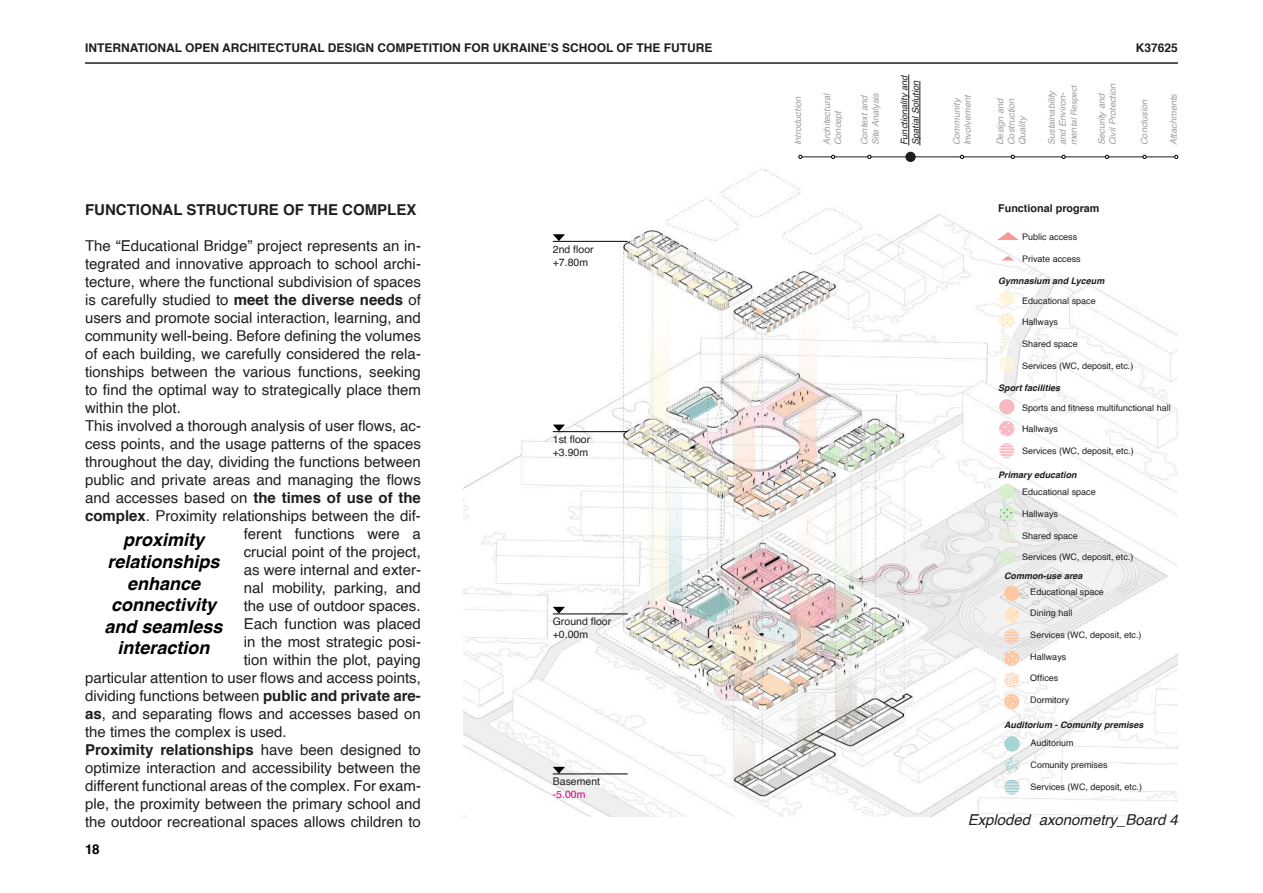
<style>
.page{position:relative;width:1263px;height:893px;background:#fff}
.page>*{position:absolute;margin:0;border:0;box-sizing:border-box;transform-origin:0 0}
.t1{font:italic 700 18px/21.6px "Helvetica";color:#000;text-align:center}
.t2{font:15px/18px "Helvetica";color:#1d1e1f;text-align:justify}
.t3{font:15px "Helvetica 2";color:#1d1e1f}
.t4{font:15px "Helvetica Bold 2";color:#1d1e1f}
.t5{font:700 15px "Helvetica";color:#1d1e1f}
.t6{font:italic 15px "Helvetica";color:#1d1e1f}
.t7{font:700 13.5px "Helvetica";color:#000}
.t8{font:700 12px "Helvetica";color:#1d1e1f}
.t9{font:10.8px "Helvetica Bold 2";color:#1d1e1f}
.t10{font:10.5px "Helvetica 2";color:#1d1e1f}
.t11{font:10.5px "Helvetica";color:#1d1e1f}
.t12{font:10.5px "Helvetica";color:#e5007f}
.t13{font:italic 9.3px/11.1px "Helvetica";color:#9e9e9e}
.t14{font:italic 9.3px/11.1px "Helvetica";color:#1d1e1f}
.t15{font:9px "Helvetica";color:#1d1e1f}
.t16{font:italic 700 9px "Helvetica";color:#1d1e1f}
.t17{font:9px "Helvetica 2";color:#1d1e1f}
.t18{font:italic 8.4px "Helvetica";color:#9e9e9e}
.s1{font-weight:700}
.s2{font-family:"Helvetica"}
.s3{font-family:"Helvetica Bold 2"}
.s4{font-family:"Helvetica";font-weight:700}
.s5{font-size:9.3px}
</style>
<div class="page">
<hr style="left:85px;top:62px;width:1093px;height:2px;background:#1d1e1f">
<div style="left:905px;top:152px;width:11px;height:10px;background:#1d1e1f;border-radius:50%"></div>
<hr style="left:799px;top:157px;width:377px;height:1px;background:#1d1e1f">
<svg style="left:798px;top:155px;width:4px;height:4px"></svg>
<svg style="left:831px;top:155px;width:4px;height:4px"></svg>
<svg style="left:867px;top:155px;width:4px;height:4px"></svg>
<svg style="left:960px;top:155px;width:4px;height:4px"></svg>
<svg style="left:1011px;top:155px;width:4px;height:4px"></svg>
<svg style="left:1105px;top:155px;width:4px;height:4px"></svg>
<svg style="left:1142px;top:155px;width:4px;height:4px"></svg>
<svg style="left:1174px;top:155px;width:4px;height:4px"></svg>
<hr style="left:908px;top:75px;width:1px;height:70px;background:#1d1e1f">
<hr style="left:919px;top:81px;width:1px;height:64px;background:#1d1e1f">
<img style="left:463px;top:169px;width:715px;height:647px">
<hr style="left:553px;top:614px;width:74px;height:1px;background:#000">
<svg style="left:553px;top:607px;width:12px;height:7px"></svg>
<hr style="left:553px;top:431px;width:74px;height:1px;background:#000">
<svg style="left:553px;top:425px;width:12px;height:6px"></svg>
<hr style="left:553px;top:241px;width:74px;height:1px;background:#000">
<svg style="left:553px;top:234px;width:12px;height:7px"></svg>
<hr style="left:553px;top:774px;width:74px;height:1px;background:#000">
<svg style="left:553px;top:767px;width:12px;height:7px"></svg>
<div style="left:999px;top:291px;width:15px;height:15px;background:#fff5db;border-radius:50%"></div>
<svg style="left:999px;top:313px;width:15px;height:15px"></svg>
<svg style="left:999px;top:334px;width:15px;height:16px"></svg>
<svg style="left:999px;top:356px;width:15px;height:15px"></svg>
<div style="left:999px;top:484px;width:15px;height:15px;background:#d6f0cc;border-radius:50%"></div>
<svg style="left:999px;top:506px;width:15px;height:15px"></svg>
<svg style="left:999px;top:528px;width:16px;height:37px"></svg>
<div style="left:999px;top:399px;width:15px;height:15px;background:#f7bac2;border-radius:50%"></div>
<svg style="left:999px;top:421px;width:15px;height:15px"></svg>
<svg style="left:999px;top:443px;width:15px;height:15px"></svg>
<div style="left:1004px;top:586px;width:15px;height:15px;background:#ffc7a3;border-radius:50%"></div>
<svg style="left:1004px;top:607px;width:15px;height:16px"></svg>
<svg style="left:1004px;top:629px;width:17px;height:36px"></svg>
<svg style="left:1004px;top:672px;width:15px;height:15px"></svg>
<svg style="left:1004px;top:694px;width:15px;height:14px"></svg>
<div style="left:1004px;top:736px;width:15px;height:15px;background:#a6d4d4;border-radius:50%"></div>
<svg style="left:1004px;top:758px;width:15px;height:15px"></svg>
<svg style="left:1004px;top:779px;width:15px;height:16px"></svg>
<svg style="left:997px;top:232px;width:22px;height:8px"></svg>
<svg style="left:1001px;top:256px;width:13px;height:4px"></svg>
<p class="t8" style="left:85px;top:38px;width:629px">INTERNATIONAL OPEN ARCHITECTURAL DESIGN COMPETITION FOR UKRAINE’S SCHOOL OF THE FUTURE</p>
<p class="t8" style="left:1136px;top:38px;width:44px">K37625</p>
<p class="t5" style="left:85px;top:198px;width:333px">FUNCTIONAL STRUCTURE OF THE COMPLEX</p>
<p class="t2" style="left:85px;top:238px;width:337px">The “Educational Bridge” project represents an in&shy;tegrated and innovative approach to school archi&shy;tecture, where the functional subdivision of spaces is carefully studied to <span class="s1">meet the diverse needs</span> of users and promote social interaction, learning, and</p>
<p class="t3" style="left:85px;top:325px;width:337px">community well-being. Before defining the volumes</p>
<p class="t2" style="left:85px;top:346px;width:337px">of each building, we carefully considered the rela&shy;tionships between the various functions, seeking</p>
<p class="t3" style="left:85px;top:379px;width:337px">to find the optimal way to strategically place them</p>
<p class="t2" style="left:85px;top:400px;width:97px">within the plot.</p>
<p class="t3" style="left:85px;top:415px;width:337px">This involved a thorough analysis of user flows, ac<span class="s2">-</span></p>
<p class="t2" style="left:85px;top:436px;width:337px">cess points, and the usage patterns of the spaces throughout the day, dividing the functions between</p>
<p class="t3" style="left:85px;top:469px;width:337px">public and private areas and managing the flows</p>
<p class="t2" style="left:85px;top:490px;width:337px;text-align:right">and accesses based on <span class="s3">the times of use of the complex</span>. Proximity relationships between the dif&shy;ferent functions were a<br>crucial point of the project,<br>as were internal and exter-<br>nal mobility, parking, and<br>the use of outdoor spaces.<br>Each function was placed<br>in the most strategic posi-<br>tion within the plot, paying</p>
<p class="t3" style="left:85px;top:667px;width:337px">particular attention to user flows and access points,</p>
<p class="t2" style="left:85px;top:688px;width:337px">dividing functions between <span class="s3">public and private are</span><span class="s1">-</span></p>
<p class="t3" style="left:85px;top:703px;width:337px"><span class="s4">as</span>, and separating flows and accesses based on</p>
<p class="t2" style="left:85px;top:724px;width:203px">the times the complex is used.</p>
<p class="t4" style="left:85px;top:738px;width:337px">Proximity relationships <span class="s2">have been designed to</span></p>
<p class="t2" style="left:85px;top:760px;width:337px">optimize interaction and accessibility between the different functional areas of the complex. For exam&shy;ple, the proximity between the primary school and the outdoor recreational spaces allows children to</p>
<p class="t1" style="left:105px;top:529px;width:120px">proximity relationships enhance connectivity and seamless interaction</p>
<p class="t7" style="left:85px;top:839px;width:16px">18</p>
<p class="t10" style="left:553px;top:241px;width:42px">2nd floor</p>
<p class="t11" style="left:553px;top:254px;width:37px">+7.80m</p>
<p class="t10" style="left:553px;top:431px;width:39px">1st floor</p>
<p class="t11" style="left:553px;top:444px;width:37px">+3.90m</p>
<p class="t10" style="left:553px;top:614px;width:60px">Ground floor</p>
<p class="t11" style="left:553px;top:626px;width:37px">+0.00m</p>
<p class="t11" style="left:553px;top:774px;width:49px">Basement</p>
<p class="t12" style="left:553px;top:786px;width:34px">-5.00m</p>
<p class="t14" style="left:899px;top:145px;width:72px;rotate:-90deg">Functionality and<br>Spatial Solution</p>
<p class="t13" style="left:951px;top:145px;width:52px;rotate:-90deg">Community<br>Involvement</p>
<p class="t13" style="left:1096px;top:145px;width:63px;rotate:-90deg">Security and<br>Civil Protection</p>
<p class="t13" style="left:792px;top:145px;width:50px;rotate:-90deg">Introduction</p>
<p class="t13" style="left:821px;top:145px;width:54px;rotate:-90deg">Architectural<br>Concept</p>
<p class="t13" style="left:859px;top:145px;width:54px;rotate:-90deg">Context and<br>Site Analysis</p>
<p class="t13" style="left:995px;top:145px;width:49px;text-align:justify;rotate:-90deg">Design and Costruction Quality</p>
<p class="t13" style="left:1046px;top:145px;width:57px;rotate:-90deg">Sustainability and Environ-</p>
<p class="t18" style="left:1067px;top:145px;width:62px;rotate:-90deg"><span class="s5">men</span>tal Respect</p>
<p class="t9" style="left:998px;top:200px;width:103px">Functional program</p>
<p class="t15" style="left:1022px;top:230px;width:57px">Public access</p>
<p class="t15" style="left:1022px;top:252px;width:60px">Private access</p>
<p class="t16" style="left:998px;top:273px;width:108px">Gymnasium and Lyceum</p>
<p class="t13" style="left:1139px;top:145px;width:47px;rotate:-90deg">Conclusion</p>
<p class="t13" style="left:1168px;top:145px;width:53px;rotate:-90deg">Attachments</p>
<p class="t15" style="left:1022px;top:294px;width:75px">Educational space</p>
<p class="t15" style="left:1022px;top:315px;width:37px">Hallways</p>
<p class="t15" style="left:1022px;top:337px;width:57px">Shared space</p>
<p class="t15" style="left:1022px;top:359px;width:113px">Services (WC, deposit, etc.)</p>
<p class="t16" style="left:998px;top:380px;width:64px">Sport facilities</p>
<p class="t17" style="left:1022px;top:401px;width:150px">Sports and fitness multifunctional hall</p>
<p class="t15" style="left:1022px;top:422px;width:37px">Hallways</p>
<p class="t15" style="left:1022px;top:444px;width:113px">Services (WC, deposit, etc.)</p>
<p class="t16" style="left:998px;top:468px;width:80px">Primary education</p>
<p class="t15" style="left:1022px;top:485px;width:75px">Educational space</p>
<p class="t15" style="left:1022px;top:507px;width:37px">Hallways</p>
<p class="t15" style="left:1022px;top:528px;width:57px">Shared space</p>
<p class="t15" style="left:1022px;top:550px;width:113px">Services (WC, deposit, etc.)</p>
<p class="t16" style="left:1004px;top:568px;width:80px">Common-use area</p>
<p class="t15" style="left:1030px;top:585px;width:75px">Educational space</p>
<p class="t15" style="left:1030px;top:606px;width:44px">Dining hall</p>
<p class="t15" style="left:1030px;top:628px;width:113px">Services (WC, deposit, etc.)</p>
<p class="t15" style="left:1030px;top:650px;width:37px">Hallways</p>
<p class="t17" style="left:1030px;top:671px;width:30px">Offices</p>
<p class="t15" style="left:1030px;top:693px;width:40px">Dormitory</p>
<p class="t15" style="left:1030px;top:736px;width:45px">Auditorium</p>
<p class="t15" style="left:1030px;top:758px;width:79px">Comunity premises</p>
<p class="t15" style="left:1030px;top:779px;width:113px">Services (WC, deposit, etc.)</p>
<p class="t16" style="left:1004px;top:717px;width:141px">Auditorium - Comunity premises</p>
<p class="t6" style="left:968px;top:808px;width:212px">Exploded axonometry_Board 4</p>
</div>
